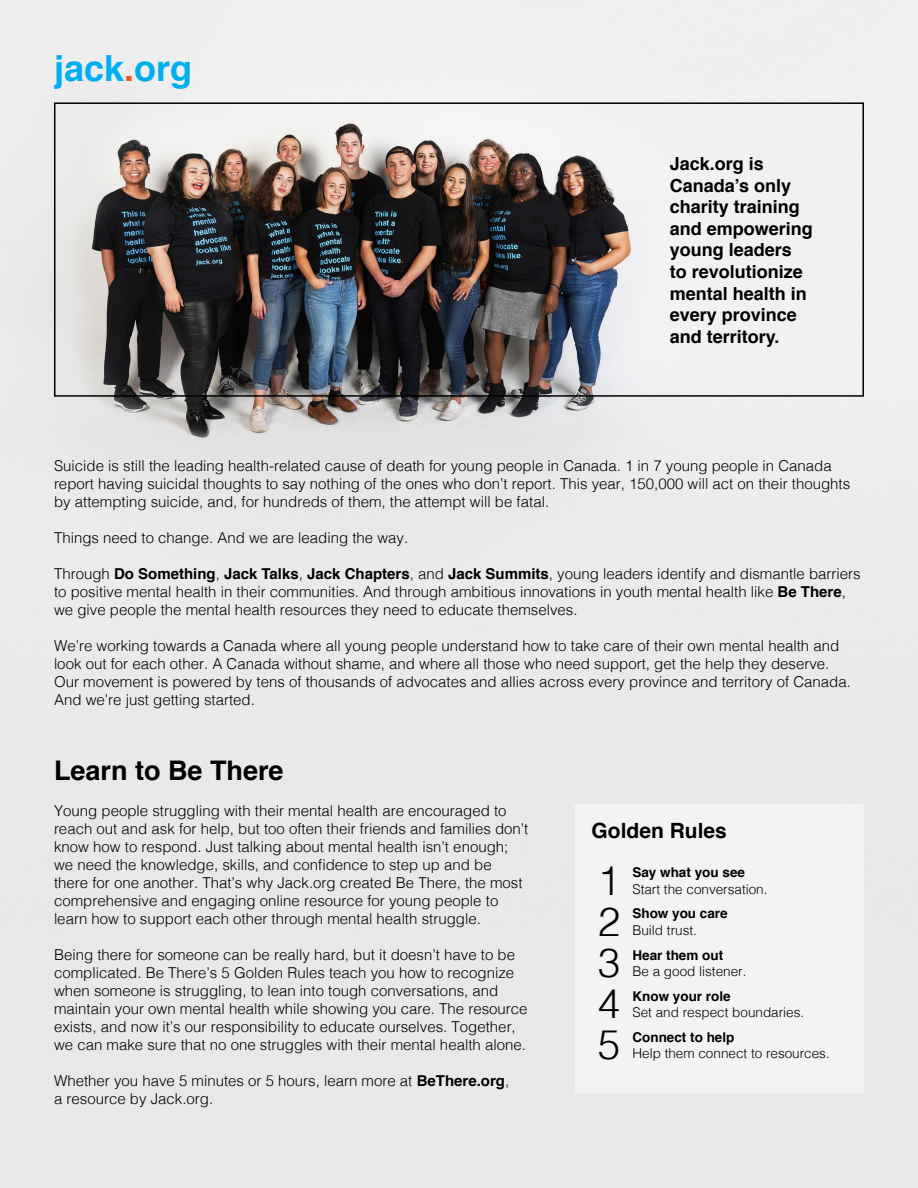
<style>
.page{position:relative;width:918px;height:1188px;background:#fff}
.page>*{position:absolute;margin:0;border:0;box-sizing:border-box;transform-origin:0 0}
.t1{font:300 40.5px "Helvetica";color:#000}
.t2{font:700 36px "Helvetica";color:#00aeef}
.t3{font:700 27px "Helvetica";color:#000}
.t4{font:700 21px "Helvetica";color:#000}
.t5{font:700 18px/21.6px "Helvetica";color:#000}
.t6{font:300 15px/18px "Helvetica";color:#000}
.t7{font:300 13.5px "Helvetica";color:#000}
.t8{font:700 13.5px "Helvetica";color:#000}
.s1{color:#f15a25}
.s2{font-weight:700}
</style>
<div class="page">
<img style="left:0;top:0;width:918px;height:1188px">
<div style="left:54px;top:102px;width:810px;height:295px;border:2px solid #000"></div>
<div style="left:576px;top:804px;width:288px;height:289px;background:#f3f3f3"></div>
<h2 class="t2" style="left:54px;top:39px;width:140px">jack<span class="s1">.</span>org</h2>
<p class="t5" style="left:670px;top:153px;width:145px">Jack.org is<br>Canada’s only charity training and empowering young leaders to revolutionize mental health in every province and territory.</p>
<p class="t6" style="left:54px;top:455px;width:798px">Suicide is still the leading health-related cause of death for young people in Canada. 1 in 7 young people in Canada report having suicidal thoughts to say nothing of the ones who don’t report. This year, 150,000 will act on their thoughts by attempting suicide, and, for hundreds of them, the attempt will be fatal.</p>
<p class="t6" style="left:54px;top:527px;width:356px">Things need to change. And we are leading the way.</p>
<p class="t6" style="left:54px;top:563px;width:808px">Through <span class="s2">Do Something</span>, <span class="s2">Jack Talks</span>, <span class="s2">Jack Chapters</span>, and <span class="s2">Jack Summits</span>, young leaders identify and dismantle barriers to positive mental health in their communities. And through ambitious innovations in youth mental health like <span class="s2">Be There</span>, we give people the mental health resources they need to educate themselves.</p>
<p class="t6" style="left:54px;top:635px;width:798px">We’re working towards a Canada where all young people understand how to take care of their own mental health and look out for each other. A Canada without shame, and where all those who need support, get the help they deserve.<br>Our movement is powered by tens of thousands of advocates and allies across every province and territory of Canada.<br>And we’re just getting started.</p>
<h3 class="t3" style="left:54px;top:749px;width:231px">Learn to Be There</h3>
<p class="t6" style="left:54px;top:801px;width:476px">Young people struggling with their mental health are encouraged to reach out and ask for help, but too often their friends and families don’t know how to respond. Just talking about mental health isn’t enough; we need the knowledge, skills, and confidence to step up and be there for one another. That’s why Jack.org created Be There, the most comprehensive and engaging online resource for young people to learn how to support each other through mental health struggle.</p>
<p class="t6" style="left:54px;top:945px;width:475px">Being there for someone can be really hard, but it doesn’t have to be complicated. Be There’s 5 Golden Rules teach you how to recognize when someone is struggling, to lean into tough conversations, and maintain your own mental health while showing you care. The resource exists, and now it’s our responsibility to educate ourselves. Together, we can make sure that no one struggles with their mental health alone.</p>
<p class="t6" style="left:54px;top:1071px;width:457px">Whether you have 5 minutes or 5 hours, learn more at <span class="s2">BeThere.org</span>, a resource by Jack.org.</p>
<h3 class="t4" style="left:592px;top:813px;width:137px">Golden Rules</h3>
<h1 class="t1" style="left:598px;top:846px;width:24px">1</h1>
<p class="t8" style="left:632px;top:862px;width:114px">Say what you see</p>
<p class="t7" style="left:632px;top:877px;width:137px">Start the conversation.</p>
<h1 class="t1" style="left:598px;top:887px;width:24px">2</h1>
<p class="t8" style="left:632px;top:903px;width:97px">Show you care</p>
<p class="t7" style="left:632px;top:918px;width:66px">Build trust.</p>
<h1 class="t1" style="left:598px;top:928px;width:24px">3</h1>
<p class="t8" style="left:632px;top:944px;width:92px">Hear them out</p>
<p class="t7" style="left:632px;top:959px;width:116px">Be a good listener.</p>
<h1 class="t1" style="left:598px;top:969px;width:24px">4</h1>
<p class="t8" style="left:632px;top:985px;width:100px">Know your role</p>
<p class="t7" style="left:632px;top:1001px;width:173px">Set and respect boundaries.</p>
<h1 class="t1" style="left:598px;top:1010px;width:24px">5</h1>
<p class="t8" style="left:632px;top:1026px;width:104px">Connect to help</p>
<p class="t7" style="left:632px;top:1042px;width:199px">Help them connect to resources.</p>
</div>
